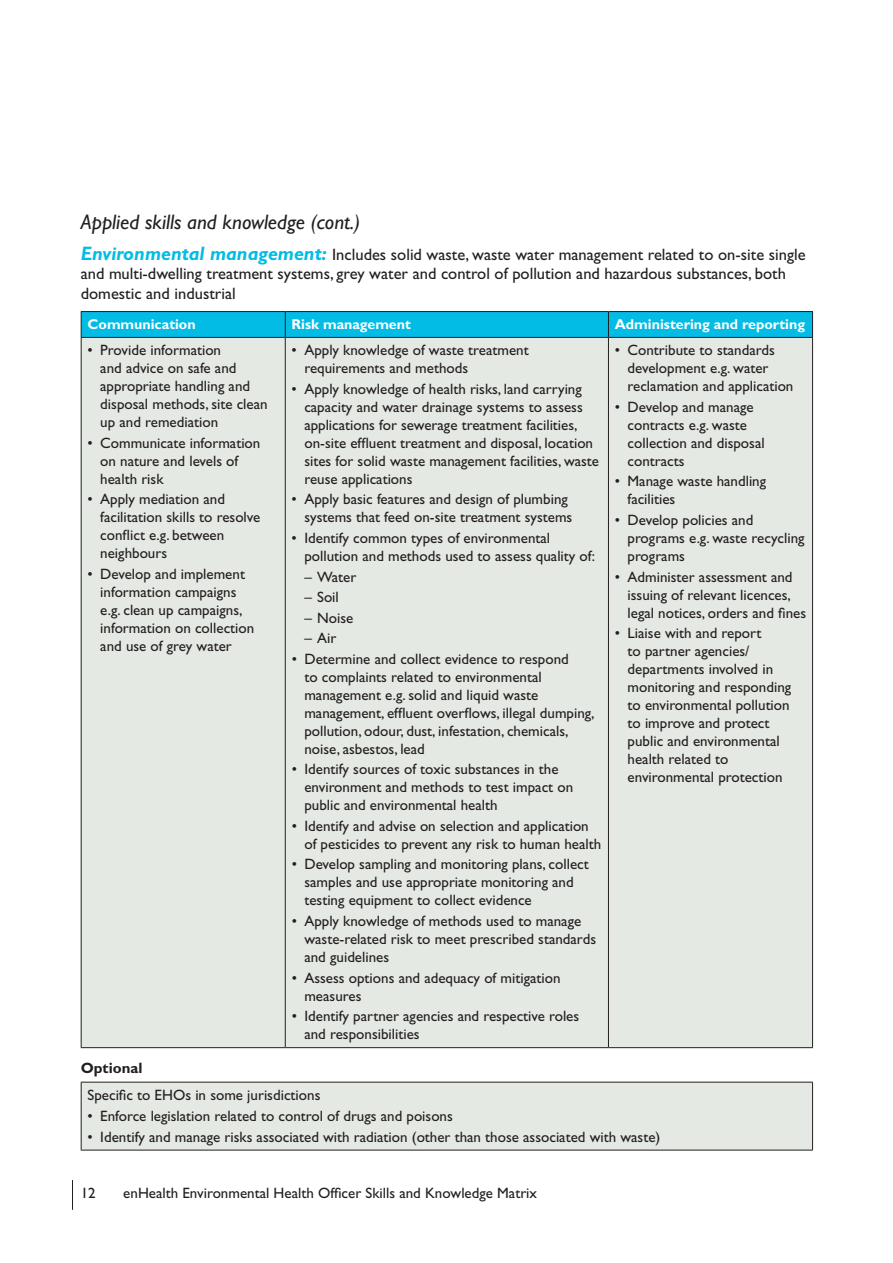
<style>
.page{position:relative;width:893px;height:1263px;background:#fff}
.page>*{position:absolute;margin:0;border:0;box-sizing:border-box;transform-origin:0 0}
.t1{font:italic 21px "Gill Sans";color:#231f20}
.t2{font:16.5px/19.5px "Gill Sans";color:#231f20}
.t3{font:15px/18px "Gill Sans";color:#231f20}
.t4{font:700 15px "Gill Sans";color:#231f20}
.t5{font:700 14.25px "Gill Sans";color:#fff}
.s1{font-weight:700;font-style:italic;font-size:19.5px;color:#02bce5}
</style>
<div class="page">
<hr style="left:72px;top:1180px;width:1px;height:30px;background:#231f20">
<div style="left:82px;top:338px;width:730px;height:709px;background:#e5e9e4"></div>
<hr style="left:285px;top:338px;width:1px;height:709px;background:#231f20">
<hr style="left:608px;top:338px;width:1px;height:709px;background:#231f20">
<hr style="left:81px;top:311px;width:204px;height:1px;background:#231f20">
<hr style="left:285px;top:311px;width:323px;height:1px;background:#231f20">
<hr style="left:608px;top:311px;width:205px;height:1px;background:#231f20">
<svg style="left:81px;top:312px;width:732px;height:25px;background:#02b9e2"></svg>
<hr style="left:81px;top:337px;width:204px;height:1px;background:#231f20">
<hr style="left:81px;top:338px;width:1px;height:709px;background:#231f20">
<hr style="left:285px;top:337px;width:323px;height:1px;background:#231f20">
<hr style="left:608px;top:337px;width:205px;height:1px;background:#231f20">
<hr style="left:812px;top:338px;width:1px;height:709px;background:#231f20">
<hr style="left:81px;top:1047px;width:204px;height:1px;background:#231f20">
<hr style="left:285px;top:1047px;width:323px;height:1px;background:#231f20">
<hr style="left:608px;top:1047px;width:205px;height:1px;background:#231f20">
<div style="left:81px;top:1082px;width:732px;height:68px;background:#e5e9e4"></div>
<hr style="left:81px;top:1082px;width:732px;height:1px;background:#231f20">
<hr style="left:81px;top:1082px;width:1px;height:68px;background:#231f20">
<hr style="left:812px;top:1082px;width:1px;height:68px;background:#231f20">
<hr style="left:81px;top:1150px;width:732px;height:1px;background:#231f20">
<h1 class="t1" style="left:81px;top:210px;width:281px">Applied skills and knowledge (cont.)</h1>
<p class="t2" style="left:81px;top:244px;width:726px"><span class="s1">Environmental management:</span> Includes solid waste, waste water management related to on-site single and multi-dwelling treatment systems, grey water and control of pollution and hazardous substances, both domestic and industrial</p>
<p class="t5" style="left:88px;top:316px;width:110px">Communication</p>
<p class="t5" style="left:292px;top:316px;width:121px">Risk management</p>
<p class="t5" style="left:615px;top:316px;width:192px">Administering and reporting</p>
<p class="t3" style="left:100px;top:341px;width:169px;text-indent:-13px">• Provide information<br>and advice on safe and appropriate handling and disposal methods, site clean up and remediation</p>
<p class="t3" style="left:100px;top:434px;width:162px;text-indent:-13px">• Communicate information on nature and levels of health risk</p>
<p class="t3" style="left:100px;top:490px;width:162px;text-indent:-13px">• Apply mediation and facilitation skills to resolve conflict e.g. between neighbours</p>
<p class="t3" style="left:100px;top:565px;width:155px;text-indent:-13px">• Develop and implement information campaigns e.g. clean up campaigns, information on collection and use of grey water</p>
<p class="t3" style="left:304px;top:341px;width:226px;text-indent:-13px">• Apply knowledge of waste treatment requirements and methods</p>
<p class="t3" style="left:304px;top:380px;width:296px;text-indent:-13px">• Apply knowledge of health risks, land carrying capacity and water drainage systems to assess applications for sewerage treatment facilities, on-site effluent treatment and disposal, location sites for solid waste management facilities, waste reuse applications</p>
<p class="t3" style="left:292px;top:490px;width:282px;text-align:right">• Apply basic features and design of plumbing systems that feed on-site treatment systems</p>
<p class="t3" style="left:304px;top:529px;width:292px;text-indent:-13px">• Identify common types of environmental pollution and methods used to assess quality of:</p>
<p class="t3" style="left:304px;top:567px;width:54px">– Water</p>
<p class="t3" style="left:304px;top:588px;width:36px">– Soil</p>
<p class="t3" style="left:304px;top:609px;width:50px">– Noise</p>
<p class="t3" style="left:304px;top:629px;width:33px">– Air</p>
<p class="t3" style="left:304px;top:650px;width:292px;text-indent:-13px">• Determine and collect evidence to respond<br>to complaints related to environmental management e.g. solid and liquid waste management, effluent overflows, illegal dumping, pollution, odour, dust, infestation, chemicals, noise, asbestos, lead</p>
<p class="t3" style="left:304px;top:760px;width:270px;text-indent:-13px">• Identify sources of toxic substances in the environment and methods to test impact on public and environmental health</p>
<p class="t3" style="left:304px;top:817px;width:298px;text-indent:-13px">• Identify and advise on selection and application of pesticides to prevent any risk to human health</p>
<p class="t3" style="left:304px;top:855px;width:286px;text-indent:-13px">• Develop sampling and monitoring plans, collect samples and use appropriate monitoring and testing equipment to collect evidence</p>
<p class="t3" style="left:304px;top:912px;width:293px;text-indent:-13px">• Apply knowledge of methods used to manage waste-related risk to meet prescribed standards and guidelines</p>
<p class="t3" style="left:304px;top:968px;width:258px;text-indent:-13px">• Assess options and adequacy of mitigation measures</p>
<p class="t3" style="left:304px;top:1007px;width:276px;text-indent:-13px">• Identify partner agencies and respective roles and responsibilities</p>
<p class="t3" style="left:628px;top:341px;width:167px;text-indent:-13px">• Contribute to standards development e.g. water reclamation and application</p>
<p class="t3" style="left:628px;top:398px;width:139px;text-indent:-13px">• Develop and manage contracts e.g. waste collection and disposal contracts</p>
<p class="t3" style="left:628px;top:472px;width:140px;text-indent:-13px">• Manage waste handling facilities</p>
<p class="t3" style="left:628px;top:511px;width:179px;text-indent:-13px">• Develop policies and programs e.g. waste recycling programs</p>
<p class="t3" style="left:628px;top:567px;width:180px;text-indent:-13px">• Administer assessment and issuing of relevant licences, legal notices, orders and fines</p>
<p class="t3" style="left:628px;top:624px;width:165px;text-indent:-13px">• Liaise with and report<br>to partner agencies/ departments involved in monitoring and responding to environmental pollution to improve and protect public and environmental health related to environmental protection</p>
<p class="t4" style="left:81px;top:1059px;width:63px">Optional</p>
<p class="t3" style="left:88px;top:1086px;width:234px">Specific to EHOs in some jurisdictions</p>
<p class="t3" style="left:88px;top:1107px;width:367px">• Enforce legislation related to control of drugs and poisons</p>
<p class="t3" style="left:88px;top:1127px;width:574px">• Identify and manage risks associated with radiation (other than those associated with waste)</p>
<p class="t3" style="left:81px;top:1184px;width:16px">12</p>
<p class="t3" style="left:123px;top:1184px;width:415px">enHealth Environmental Health Officer Skills and Knowledge Matrix</p>
</div>
